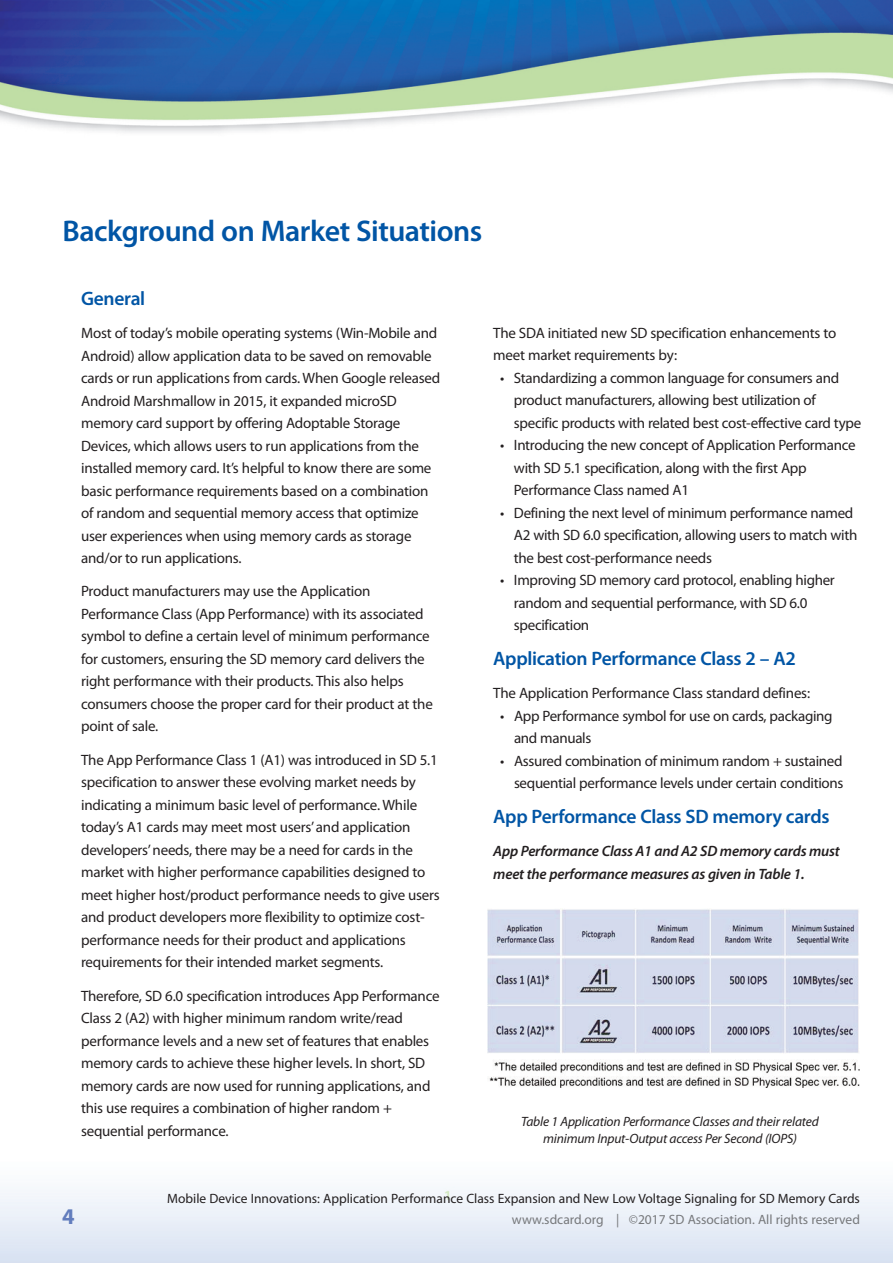
<style>
.page{position:relative;width:893px;height:1263px;background:#fff}
.page>*{position:absolute;margin:0;border:0;box-sizing:border-box;transform-origin:0 0}
.t1{font:600 30px "Myriad Pro";letter-spacing:-.015em;color:#0155a5}
.t2{font:700 22.5px "Myriad Pro";color:#627dbd}
.t3{font:600 19.5px "Myriad Pro";letter-spacing:-.015em;color:#0155a5}
.t4{font:15px/22.5px "Myriad Pro";letter-spacing:-.015em;color:#231f20}
.t5{font:italic 600 15px/22.5px "Myriad Pro";letter-spacing:-.015em;color:#231f20}
.t6{font:13.5px "Myriad Pro";color:#231f20}
.t7{font:italic 13.5px/16.5px "Myriad Pro";letter-spacing:-.015em;color:#231f20;text-align:center}
.t8{font:13.5px "Myriad Pro";color:#76787b}
</style>
<div class="page">
<img style="left:0;top:0;width:893px;height:1263px">
<div style="left:479px;top:900px;width:382px;height:206px;background:#fff"></div>
<img style="left:487px;top:909px;width:372px;height:179px">
<h1 class="t1" style="left:63px;top:219px;width:421px">Background on Market Situations</h1>
<h3 class="t3" style="left:81px;top:291px;width:66px">General</h3>
<p class="t4" style="left:81px;top:323px;width:361px">Most of today’s mobile operating systems (Win-Mobile and Android) allow application data to be saved on removable cards or run applications from cards. When Google released Android Marshmallow in 2015, it expanded microSD memory card support by offering Adoptable Storage Devices, which allows users to run applications from the installed memory card. It’s helpful to know there are some basic performance requirements based on a combination of random and sequential memory access that optimize user experiences when using memory cards as storage and/or to run applications.</p>
<p class="t4" style="left:81px;top:581px;width:353px">Product manufacturers may use the Application Performance Class (App Performance) with its associated symbol to define a certain level of minimum performance for customers, ensuring the SD memory card delivers the right performance with their products. This also helps consumers choose the proper card for their product at the point of sale.</p>
<p class="t4" style="left:81px;top:750px;width:360px">The App Performance Class 1 (A1) was introduced in SD 5.1 specification to answer these evolving market needs by indicating a minimum basic level of performance. While today’s A1 cards may meet most users’and application developers’needs, there may be a need for cards in the market with higher performance capabilities designed to meet higher host/product performance needs to give users and product developers more flexibility to optimize cost&shy;performance needs for their product and applications requirements for their intended market segments.</p>
<p class="t4" style="left:81px;top:985px;width:360px">Therefore, SD 6.0 specification introduces App Performance Class 2 (A2) with higher minimum random write/read performance levels and a new set of features that enables memory cards to achieve these higher levels. In short, SD memory cards are now used for running applications, and this use requires a combination of higher random + sequential performance.</p>
<p class="t4" style="left:493px;top:322px;width:345px">The SDA initiated new SD specification enhancements to meet market requirements by:</p>
<p class="t4" style="left:514px;top:367px;width:349px;text-indent:-14px">• Standardizing a common language for consumers and product manufacturers, allowing best utilization of specific products with related best cost-effective card type</p>
<p class="t4" style="left:514px;top:435px;width:343px;text-indent:-14px">• Introducing the new concept of Application Performance with SD 5.1 specification, along with the first App<br>Performance Class named A1</p>
<p class="t4" style="left:514px;top:502px;width:345px;text-indent:-14px">• Defining the next level of minimum performance named<br>A2 with SD 6.0 specification, allowing users to match with the best cost-performance needs</p>
<p class="t4" style="left:514px;top:570px;width:322px;text-indent:-14px">• Improving SD memory card protocol, enabling higher random and sequential performance, with SD 6.0 specification</p>
<h3 class="t3" style="left:493px;top:651px;width:304px">Application Performance Class 2 – A2</h3>
<p class="t4" style="left:493px;top:683px;width:318px">The Application Performance Class standard defines:</p>
<p class="t4" style="left:514px;top:706px;width:320px;text-indent:-14px">• App Performance symbol for use on cards, packaging and manuals</p>
<p class="t4" style="left:500px;top:751px;width:345px;text-align:right">• Assured combination of minimum random + sustained sequential performance levels under certain conditions</p>
<h3 class="t3" style="left:493px;top:809px;width:338px">App Performance Class SD memory cards</h3>
<p class="t5" style="left:493px;top:841px;width:348px">App Performance Class A1 and A2 SD memory cards must meet the performance measures as given in Table 1.</p>
<p class="t7" style="left:521px;top:1114px;width:299px">Table 1 Application Performance Classes and their related minimum Input-Output access Per Second (IOPS)</p>
<h2 class="t2" style="left:62px;top:1208px;width:14px">4</h2>
<p class="t6" style="left:167px;top:1193px;width:694px">Mobile Device Innovations: Application Performance Class Expansion and New Low Voltage Signaling for SD Memory Cards</p>
<p class="t8" style="left:512px;top:1214px;width:350px">www.sdcard.org | ©2017 SD Association. All rights reserved</p>
</div>
